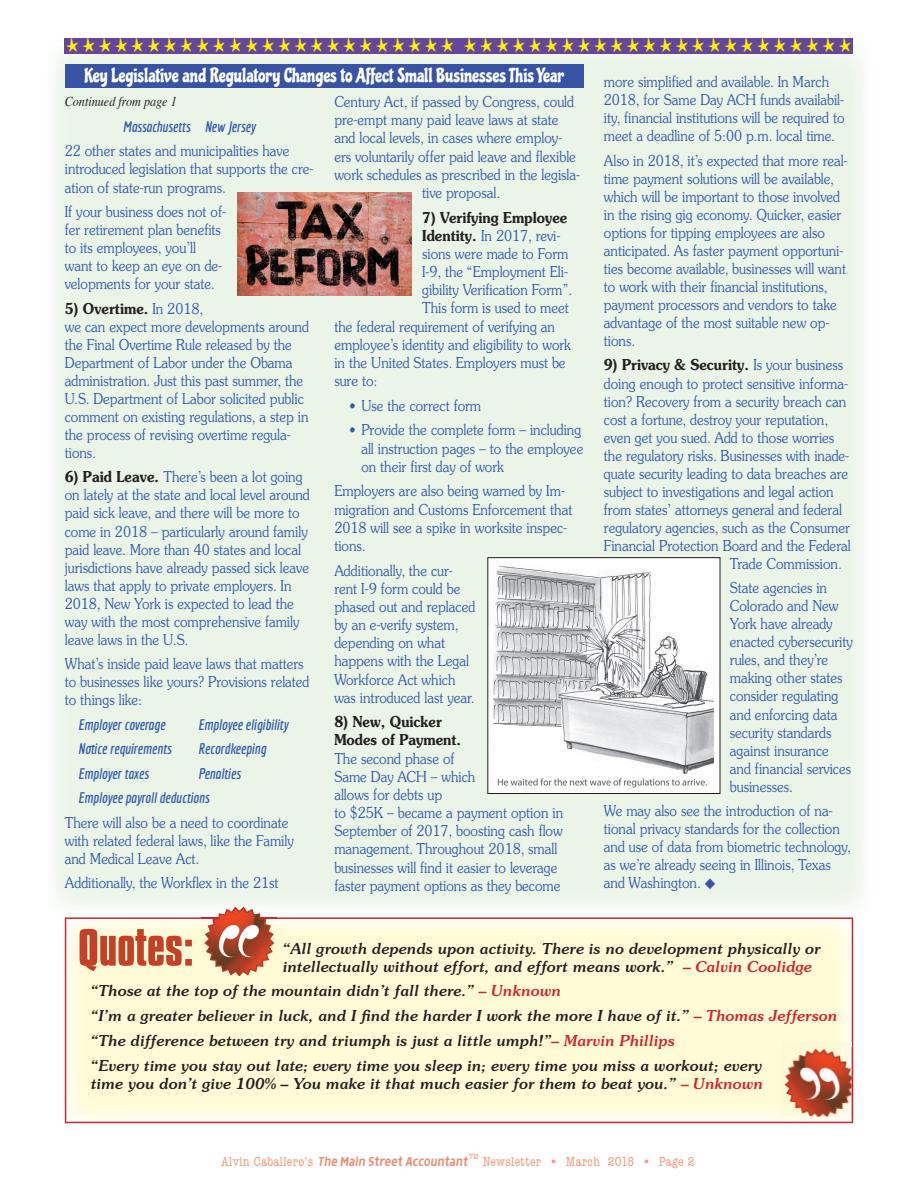
<style>
.page{position:relative;width:918px;height:1188px;background:#fff}
.page>*{position:absolute;margin:0;border:0;box-sizing:border-box;transform-origin:0 0}
.t1{font:19.5px "Chicle";color:#fff}
.t2{font:300 15px/18px "Souvenir Greek";color:#325caa;scale:.89 1}
.t3{font:italic 500 15px/24.8px "Souvenir";color:#231f20}
.t4{font:italic 700 15px/24.5px "Economica";color:#325caa}
.t5{font:600 15px/18.1px "Souvenir";color:#231f20;scale:.89 1}
.t6{font:italic 15px "Morl";letter-spacing:-.005em;color:#e59177;scale:.9 1}
.t7{font:condensed 13.5px "American Typewriter";letter-spacing:.025em;color:#f5987e}
.t8{font:italic 13.5px "Times";color:#231f20;scale:.9 1}
.t9{font:condensed 7.8px "American Typewriter";color:#f5987e}
.s1{font-family:"Souvenir Greek";font-weight:300;color:#325caa}
.s2{font-family:"Souvenir";font-weight:600;color:#231f20}
.s3{color:#3853a3}
.s4{color:#d1232a}
.s5{font-family:"American Typewriter";font-style:normal;font-stretch:condensed;font-size:13.5px;color:#f5987e}
</style>
<div class="page">
<div style="left:54px;top:45px;width:810px;height:862px;background:#eaf4e7"></div>
<div style="left:65px;top:65px;width:519px;height:23px;background:#3853a3"></div>
<div style="left:488px;top:558px;width:232px;height:236px;background:#fff"></div>
<div style="left:487px;top:557px;width:233px;height:237px;border:1px solid #231f20"></div>
<img style="left:493px;top:566px;width:220px;height:222px">
<svg style="left:65px;top:917px;width:788px;height:206px;background:#fef7d6"></svg>
<svg style="left:80px;top:929px;width:112px;height:42px;background:#df9678"></svg>
<img style="left:202px;top:900px;width:75px;height:76px">
<img style="left:853px;top:1042px;width:1px;height:75px">
<img style="left:780px;top:1040px;width:73px;height:77px">
<img style="left:237px;top:192px;width:174px;height:104px">
<div style="left:65px;top:38px;width:788px;height:16px;background:#63479d"></div>
<h1 class="t1" style="left:84px;top:65px;width:481px">Key Legislative and Regulatory Changes to Affect Small Businesses This Year</h1>
<p class="t8" style="left:65px;top:90px;width:126px">Continued from page 1</p>
<p class="t4" style="left:123px;top:114px;width:134px">Massachusetts New Jersey</p>
<p class="t2" style="left:65px;top:142px;width:281px">22 other states and municipalities have introduced legislation that supports the cre&shy;ation of state-run programs.</p>
<p class="t2" style="left:65px;top:203px;width:183px">If your business does not of&shy;fer retirement plan benefits to its employees, you’ll want to keep an eye on de&shy;velopments for your state.</p>
<p class="t5" style="left:65px;top:299px;width:157px">5) Overtime. <span class="s1">In 2018,</span></p>
<p class="t2" style="left:65px;top:318px;width:276px">we can expect more developments around the Final Overtime Rule released by the Department of Labor under the Obama administration. Just this past summer, the U.S. Department of Labor solicited public comment on existing regulations, a step in the process of revising overtime regula&shy;tions.</p>
<p class="t2" style="left:65px;top:468px;width:277px"><span class="s2">6) Paid Leave.</span> There’s been a lot going on lately at the state and local level around paid sick leave, and there will be more to come in 2018 – particularly around family paid leave. More than 40 states and local jurisdictions have already passed sick leave laws that apply to private employers. In 2018, New York is expected to lead the way with the most comprehensive family leave laws in the U.S.</p>
<p class="t2" style="left:65px;top:655px;width:277px">What’s inside paid leave laws that matters to businesses like yours? Provisions related to things like:</p>
<p class="t4" style="left:78px;top:712px;width:88px">Employer coverage</p>
<p class="t4" style="left:198px;top:712px;width:91px">Employee eligibility</p>
<p class="t4" style="left:78px;top:736px;width:95px">Notice requirements</p>
<p class="t4" style="left:198px;top:736px;width:70px">Recordkeeping</p>
<p class="t4" style="left:78px;top:761px;width:72px">Employer taxes</p>
<p class="t4" style="left:78px;top:761px;width:164px;text-indent:120px">Penalties<br>Employee payroll deductions</p>
<p class="t2" style="left:65px;top:814px;width:259px">There will also be a need to coordinate with related federal laws, like the Family and Medical Leave Act.</p>
<p class="t2" style="left:65px;top:874px;width:242px">Additionally, the Workflex in the 21st</p>
<p class="t2" style="left:334px;top:93px;width:271px">Century Act, if passed by Congress, could</p>
<p class="t2" style="left:334px;top:111px;width:253px">pre-empt many paid leave laws at state</p>
<p class="t2" style="left:334px;top:129px;width:258px">and local levels, in cases where employ-</p>
<p class="t2" style="left:334px;top:148px;width:273px">ers voluntarily offer paid leave and flexible</p>
<p class="t2" style="left:334px;top:166px;width:278px">work schedules as prescribed in the legisla-</p>
<p class="t2" style="left:422px;top:184px;width:89px">tive proposal.</p>
<p class="t5" style="left:422px;top:208px;width:165px">7) Verifying Employee</p>
<p class="t2" style="left:422px;top:227px;width:157px"><span class="s2">Identity.</span> In 2017, revi-</p>
<p class="t2" style="left:422px;top:245px;width:166px">sions were made to Form</p>
<p class="t2" style="left:422px;top:263px;width:165px">I-9, the “Employment Eli-</p>
<p class="t2" style="left:422px;top:281px;width:171px">gibility Verification Form”.</p>
<p class="t2" style="left:422px;top:299px;width:166px">This form is used to meet</p>
<p class="t2" style="left:334px;top:318px;width:250px">the federal requirement of verifying an</p>
<p class="t2" style="left:334px;top:336px;width:267px">employee’s identity and eligibility to work</p>
<p class="t2" style="left:334px;top:354px;width:261px">in the United States. Employers must be</p>
<p class="t2" style="left:334px;top:372px;width:50px">sure to:</p>
<p class="t2" style="left:349px;top:397px;width:150px">• Use the correct form</p>
<p class="t2" style="left:361px;top:421px;width:251px;text-indent:-12px">• Provide the complete form – including all instruction pages – to the employee on their first day of work</p>
<p class="t2" style="left:334px;top:482px;width:269px">Employers are also being warned by Im&shy;migration and Customs Enforcement that<br>2018 will see a spike in worksite inspec&shy;tions.</p>
<p class="t2" style="left:334px;top:561px;width:160px">Additionally, the cur&shy;rent I-9 form could be phased out and replaced by an e-verify system, depending on what happens with the Legal<br>Workforce Act which was introduced last year.</p>
<p class="t5" style="left:334px;top:713px;width:144px">8) New, Quicker<br>Modes of Payment.</p>
<p class="t2" style="left:334px;top:749px;width:259px">The second phase of<br>Same Day ACH – which<br>allows for debts up<br>to $25K – became a payment option in<br>September of 2017, boosting cash flow management. Throughout 2018, small businesses will find it easier to leverage faster payment options as they become</p>
<p class="t2" style="left:604px;top:73px;width:272px">more simplified and available. In March 2018, for Same Day ACH funds availabil&shy;ity, financial institutions will be required to meet a deadline of 5:00 p.m. local time.</p>
<p class="t2" style="left:604px;top:152px;width:275px">Also in 2018, it’s expected that more real&shy;time payment solutions will be available, which will be important to those involved in the rising gig economy. Quicker, easier options for tipping employees are also anticipated. As faster payment opportuni&shy;ties become available, businesses will want to work with their financial institutions, payment processors and vendors to take advantage of the most suitable new op&shy;tions.</p>
<p class="t5" style="left:604px;top:356px;width:270px">9) Privacy &amp; Security. <span class="s1">Is your business</span></p>
<p class="t2" style="left:604px;top:374px;width:276px">doing enough to protect sensitive informa-</p>
<p class="t2" style="left:604px;top:392px;width:274px">tion? Recovery from a security breach can</p>
<p class="t2" style="left:604px;top:410px;width:254px">cost a fortune, destroy your reputation,</p>
<p class="t2" style="left:604px;top:429px;width:260px">even get you sued. Add to those worries</p>
<p class="t2" style="left:604px;top:447px;width:277px">the regulatory risks. Businesses with inade-</p>
<p class="t2" style="left:604px;top:465px;width:276px">quate security leading to data breaches are</p>
<p class="t2" style="left:604px;top:483px;width:260px">subject to investigations and legal action</p>
<p class="t2" style="left:604px;top:501px;width:269px">from states’ attorneys general and federal</p>
<p class="t2" style="left:604px;top:519px;width:278px">regulatory agencies, such as the Consumer</p>
<p class="t2" style="left:604px;top:537px;width:279px">Financial Protection Board and the Federal</p>
<p class="t2" style="left:730px;top:555px;width:128px">Trade Commission.</p>
<p class="t2" style="left:730px;top:579px;width:140px">State agencies in<br>Colorado and New<br>York have already enacted cybersecurity rules, and they’re making other states consider regulating and enforcing data security standards against insurance and financial services businesses.</p>
<p class="t2" style="left:604px;top:802px;width:279px">We may also see the introduction of na&shy;tional privacy standards for the collection and use of data from biometric technology, as we’re already seeing in Illinois, Texas and Washington. <span class="s3">◆</span></p>
<p class="t3" style="left:283px;top:939px;width:539px;line-height:18px">“All growth depends upon activity. There is no development physically or intellectually without effort, and effort means work.” <span class="s4">– Calvin Coolidge</span></p>
<p class="t3" style="left:91px;top:978px;width:748px">“Those at the top of the mountain didn’t fall there.” <span class="s4">– Unknown<br></span>“I’m a greater believer in luck, and I find the harder I work the more I have of it.” <span class="s4">– Thomas Jefferson </span>“The difference between try and triumph is just a little umph!”<span class="s4">– Marvin Phillips<br></span>“Every time you stay out late; every time you sleep in; every time you miss a workout; every</p>
<p class="t3" style="left:91px;top:1071px;width:674px">time you don’t give 100% – You make it that much easier for them to beat you.” <span class="s4">– Unknown</span></p>
<p class="t9" style="left:469px;top:1152px;width:11px">TM</p>
<p class="t6" style="left:221px;top:1154px;width:275px"><span class="s5">Alvin Caballero’s</span> The Main Street Accountant</p>
<p class="t7" style="left:483px;top:1155px;width:213px">Newsletter • March 2018 • Page 2</p>
</div>
